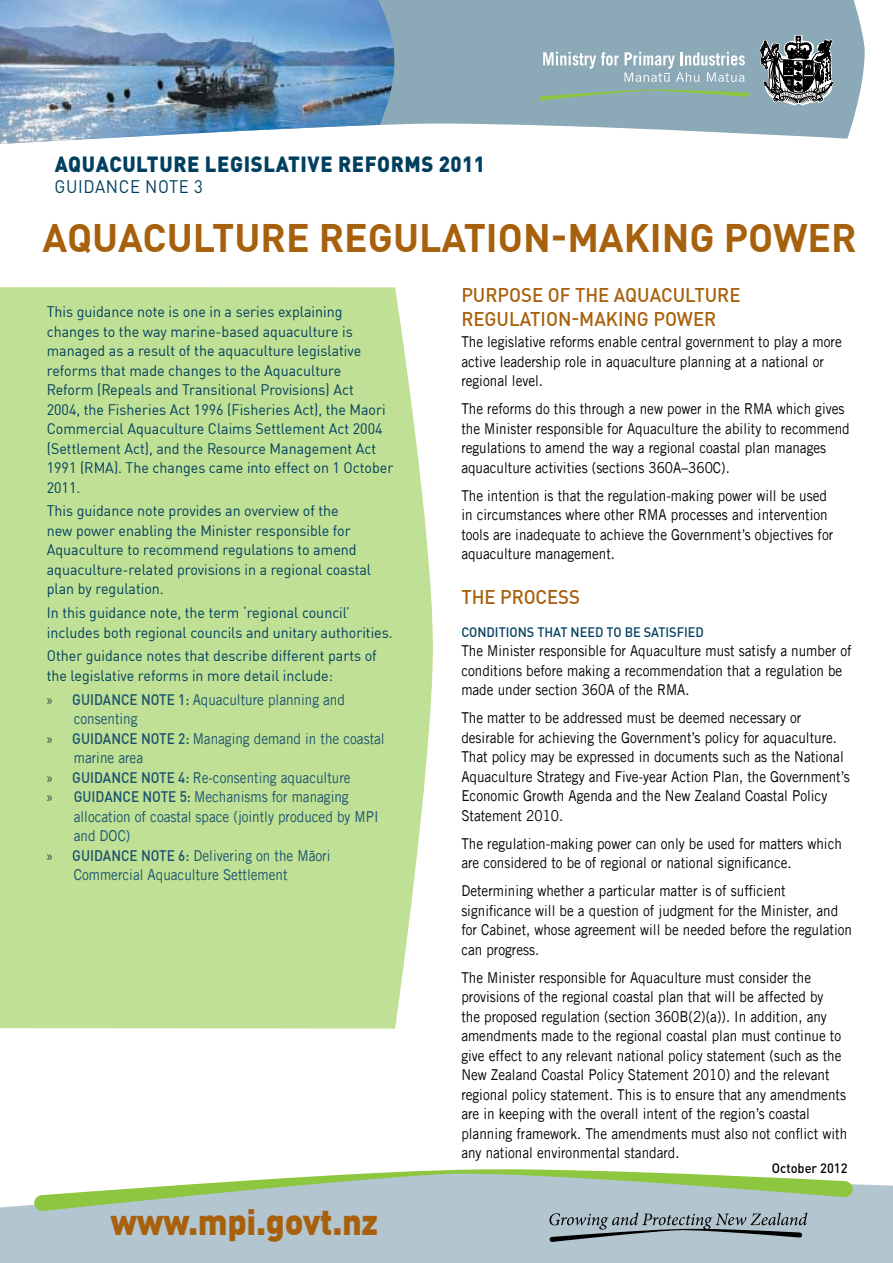
<style>
.page{position:relative;width:893px;height:1263px;background:#fff}
.page>*{position:absolute;margin:0;border:0;box-sizing:border-box;transform-origin:0 0}
._1_big_heading{font:700 39px "DIN";color:#a7600c}
._2_Small_header-DIN{font:900 36px "DIN";letter-spacing:-.01em;color:#a7600c;scale:.95 1}
.t1{font:900 21.75px "DINOT";letter-spacing:.03em;color:#003f5f;scale:.93 1}
._2_Small_header-DIN-2{font:500 19.5px/23.4px "DIN";color:#a7600c;scale:.95 1}
.t2{font:18px "DINOT";letter-spacing:.035em;color:#003f5f;scale:.93 1}
._3_body_copy{font:15px/19.5px "Trade Gothic LT Std";color:#000;scale:.9 1}
._2_Panel_text{font:15px/19.5px "DIN";color:#003f5f;scale:.95 1}
.t3{font:15px/19.5px "Trade Gothic LT Std";color:#1a526f;scale:.9 1}
._2_body_heading_2{font:500 13.5px "DIN";color:#003f5f;scale:.94 1}
._2_Table_text{font:500 13.5px "DINOT";color:#000;scale:.95 1}
.s1{font-family:"Myriad Pro";color:#414042}
.s2{font-family:"DIN";font-weight:500}
</style>
<div class="page">
<div style="left:0;top:1184px;width:893px;height:79px;background:#b3c5cf"></div>
<svg style="left:394px;top:0;width:471px;height:139px;background:#97b1be"></svg>
<img style="left:0;top:0;width:394px;height:144px">
<svg style="left:539px;top:89px;width:210px;height:12px;background:#8caf9d"></svg>
<svg style="left:759px;top:35px;width:74px;height:71px;background:#697174"></svg>
<svg style="left:543px;top:52px;width:202px;height:30px;background:#a5bcc6"></svg>
<svg style="left:34px;top:1169px;width:819px;height:73px;background:#b2c7bc"></svg>
<div style="left:0;top:287px;width:433px;height:741px;background:#c0e095"></div>
<p class="t1" style="left:55px;top:149px;width:464px">AQUACULTURE LEGISLATIVE REFORMS 2011</p>
<p class="t2" style="left:55px;top:176px;width:161px">GUIDANCE NOTE 3</p>
<p class="_1_big_heading" style="left:43px;top:212px;width:816px">AQUACULTURE REGULATION-MAKING POWER</p>
<p class="_2_Panel_text" style="left:47px;top:302px;width:366px">This guidance note is one in a series explaining changes to the way marine-based aquaculture is managed as a result of the aquaculture legislative reforms that made changes to the Aquaculture<br>Reform (Repeals and Transitional Provisions) Act<br>2004, the Fisheries Act 1996 (Fisheries Act), the Maori Commercial Aquaculture Claims Settlement Act 2004 (Settlement Act), and the Resource Management Act 1991 (RMA). The changes came into effect on 1 October 2011.</p>
<p class="_2_Panel_text" style="left:47px;top:501px;width:343px">This guidance note provides an overview of the<br>new power enabling the Minister responsible for Aquaculture to recommend regulations to amend aquaculture-related provisions in a regional coastal plan by regulation.</p>
<p class="_2_Panel_text" style="left:47px;top:603px;width:366px">In this guidance note, the term ‘regional council’ includes both regional councils and unitary authorities.</p>
<p class="_2_Panel_text" style="left:47px;top:646px;width:349px">Other guidance notes that describe different parts of the legislative reforms in more detail include:</p>
<p class="t3" style="left:74px;top:689px;width:303px;text-indent:-27px"><span class="s1">»</span> <span class="s2">GUIDANCE NOTE 1:</span> Aquaculture planning and consenting</p>
<p class="t3" style="left:74px;top:728px;width:347px;text-indent:-27px"><span class="s1">»</span> <span class="s2">GUIDANCE NOTE 2:</span> Managing demand in the coastal marine area</p>
<p class="t3" style="left:47px;top:767px;width:339px"><span class="s1">»</span> <span class="s2">GUIDANCE NOTE 4:</span> Re-consenting aquaculture</p>
<p class="t3" style="left:74px;top:787px;width:340px;text-indent:-27px"><span class="s1">»</span> <span class="s2">GUIDANCE NOTE 5:</span> Mechanisms for managing allocation of coastal space (jointly produced by MPI and DOC)</p>
<p class="t3" style="left:74px;top:845px;width:287px;text-indent:-27px"><span class="s1">»</span> <span class="s2">GUIDANCE NOTE 6:</span> Delivering on the Māori<br>Commercial Aquaculture Settlement</p>
<p class="_2_Small_header-DIN" style="left:111px;top:1197px;width:283px">www.mpi.govt.nz</p>
<p class="_2_Small_header-DIN-2" style="left:461px;top:283px;width:295px">PURPOSE OF THE AQUACULTURE<br>REGULATION-MAKING POWER</p>
<p class="_3_body_copy" style="left:461px;top:332px;width:424px">The legislative reforms enable central government to play a more active leadership role in aquaculture planning at a national or regional level.</p>
<p class="_3_body_copy" style="left:461px;top:399px;width:433px">The reforms do this through a new power in the RMA which gives the Minister responsible for Aquaculture the ability to recommend regulations to amend the way a regional coastal plan manages aquaculture activities (sections 360A–360C).</p>
<p class="_3_body_copy" style="left:461px;top:485px;width:415px">The intention is that the regulation-making power will be used in circumstances where other RMA processes and intervention tools are inadequate to achieve the Government’s objectives for aquaculture management.</p>
<p class="_2_Small_header-DIN-2" style="left:461px;top:585px;width:126px">THE PROCESS</p>
<p class="_2_body_heading_2" style="left:461px;top:623px;width:260px">CONDITIONS THAT NEED TO BE SATISFIED</p>
<p class="_3_body_copy" style="left:461px;top:641px;width:435px">The Minister responsible for Aquaculture must satisfy a number of conditions before making a recommendation that a regulation be made under section 360A of the RMA.</p>
<p class="_3_body_copy" style="left:461px;top:708px;width:433px">The matter to be addressed must be deemed necessary or desirable for achieving the Government’s policy for aquaculture.<br>That policy may be expressed in documents such as the National Aquaculture Strategy and Five-year Action Plan, the Government’s Economic Growth Agenda and the New Zealand Coastal Policy Statement 2010.</p>
<p class="_3_body_copy" style="left:461px;top:833px;width:424px">The regulation-making power can only be used for matters which are considered to be of regional or national significance.</p>
<p class="_3_body_copy" style="left:461px;top:881px;width:436px">Determining whether a particular matter is of sufficient significance will be a question of judgment for the Minister, and for Cabinet, whose agreement will be needed before the regulation can progress.</p>
<p class="_3_body_copy" style="left:461px;top:967px;width:430px">The Minister responsible for Aquaculture must consider the provisions of the regional coastal plan that will be affected by<br>the proposed regulation (section 360B(2)(a)). In addition, any amendments made to the regional coastal plan must continue to give effect to any relevant national policy statement (such as the New Zealand Coastal Policy Statement 2010) and the relevant regional policy statement. This is to ensure that any amendments are in keeping with the overall intent of the region’s coastal planning framework. The amendments must also not conflict with any national environmental standard.</p>
<p class="_2_Table_text" style="left:772px;top:1160px;width:81px">October 2012</p>
</div>
